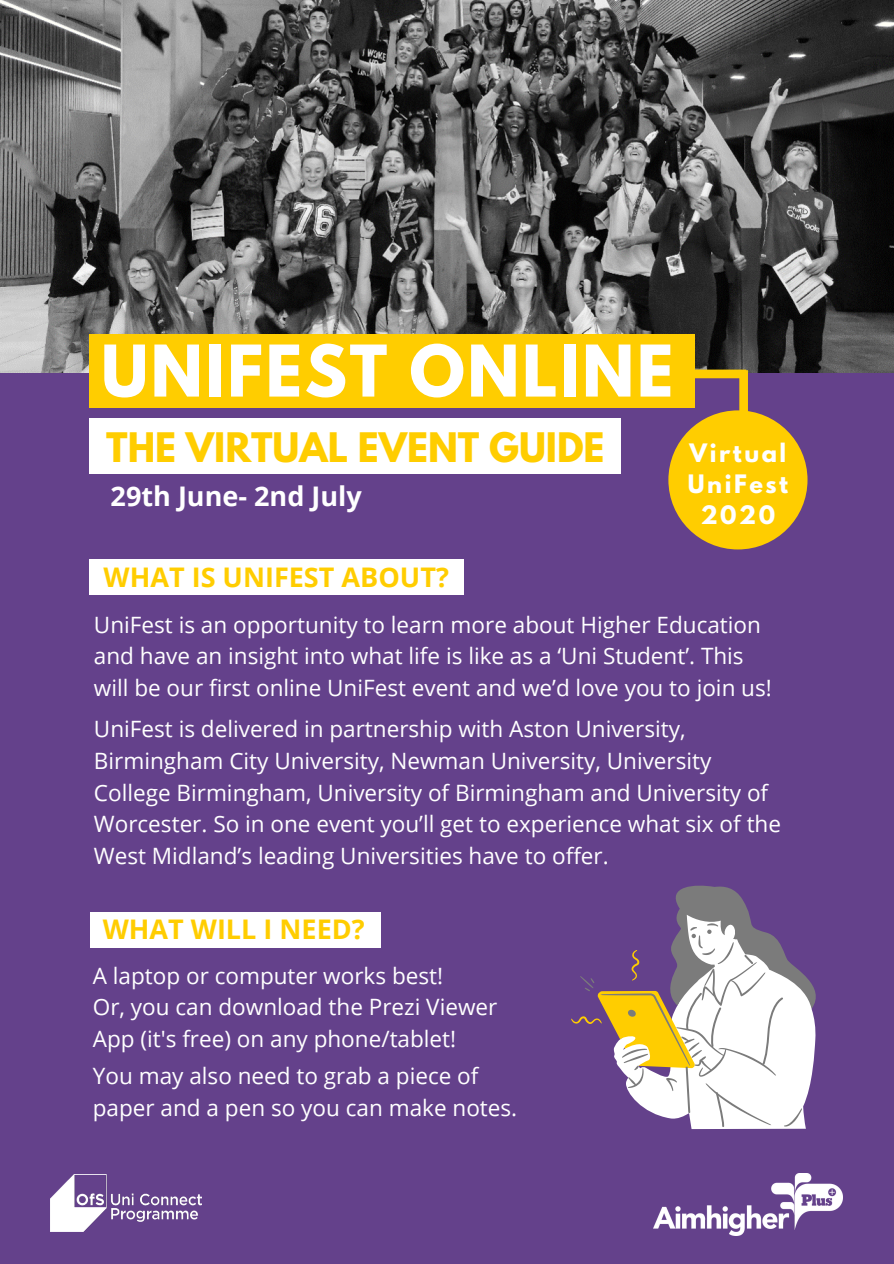
<style>
.page{position:relative;width:894px;height:1264px;background:#fff}
.page>*{position:absolute;margin:0;border:0;box-sizing:border-box;transform-origin:0 0}
.t1{font:700 63px "League Spartan";letter-spacing:.04em;color:#fff}
.t2{font:700 36px "League Spartan";color:#ffcd00}
.t3{font:700 27px "Open Sans";color:#ffcd00}
.t4{font:700 27px "Open Sans";color:#fff}
.t5{font:22.5px/31.5px "Open Sans";color:#fff}
.t6{font:700 22.5px/30.9px "League Spartan";letter-spacing:.115em;color:#fff;text-align:center}
</style>
<div class="page">
<div style="left:0;top:0;width:893px;height:1263px;background:#64418b"></div>
<img style="left:0;top:0;width:893px;height:373px">
<div style="left:89px;top:418px;width:532px;height:56px;background:#fff"></div>
<div style="left:89px;top:335px;width:605px;height:73px;background:#ffcd00"></div>
<img style="left:653px;top:1173px;width:189px;height:62px">
<img style="left:50px;top:1174px;width:151px;height:57px">
<div style="left:668px;top:410px;width:139px;height:139px;background:#ffcd00;border-radius:50%"></div>
<svg style="left:669px;top:369px;width:78px;height:101px"></svg>
<div style="left:89px;top:559px;width:374px;height:36px;background:#fff"></div>
<div style="left:90px;top:911px;width:291px;height:36px;background:#fff"></div>
<svg style="left:680px;top:885px;width:136px;height:188px"></svg>
<svg style="left:580px;top:890px;width:232px;height:237px"></svg>
<h1 class="t1" style="left:101px;top:340px;width:573px">UNIFEST ONLINE</h1>
<h2 class="t2" style="left:106px;top:429px;width:499px">THE VIRTUAL EVENT GUIDE</h2>
<p class="t6" style="left:687px;top:440px;width:101px">Virtual<br>UniFest<br>2020</p>
<p class="t4" style="left:111px;top:477px;width:253px">29th June- 2nd July</p>
<p class="t3" style="left:104px;top:558px;width:347px">WHAT IS UNIFEST ABOUT?</p>
<p class="t5" style="left:94px;top:608px;width:679px">UniFest is an opportunity to learn more about Higher Education and have an insight into what life is like as a ‘Uni Student’. This will be our first online UniFest event and we’d love you to join us!</p>
<p class="t5" style="left:94px;top:713px;width:688px">UniFest is delivered in partnership with Aston University, Birmingham City University, Newman University, University College Birmingham, University of Birmingham and University of Worcester. So in one event you’ll get to experience what six of the West Midland’s leading Universities have to offer.</p>
<p class="t3" style="left:103px;top:910px;width:263px">WHAT WILL I NEED?</p>
<p class="t5" style="left:93px;top:959px;width:406px">A laptop or computer works best!<br>Or, you can download the Prezi Viewer<br>App (it's free) on any phone/tablet!</p>
<p class="t5" style="left:93px;top:1059px;width:426px">You may also need to grab a piece of paper and a pen so you can make notes.</p>
</div>
